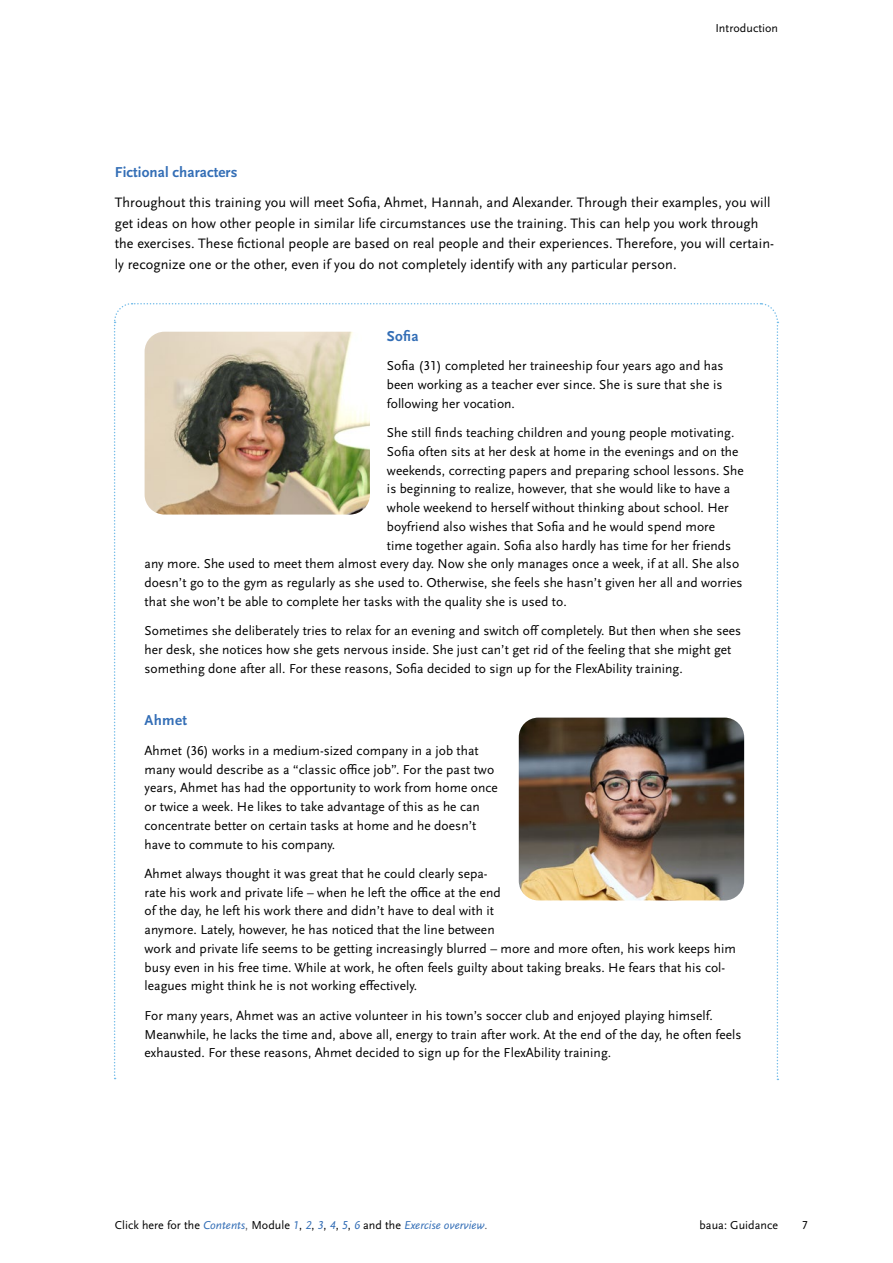
<style>
.page{position:relative;width:893px;height:1263px;background:#fff}
.page>*{position:absolute;margin:0;border:0;box-sizing:border-box;transform-origin:0 0}
.t1{font:700 15px "Scala Sans Pro";letter-spacing:.005em;color:#336eb6}
.t2{font:14.25px/20.7px "Scala Sans Pro";letter-spacing:.005em;color:#000}
.t3{font:13.5px/18.8px "Scala Sans Pro";letter-spacing:.005em;color:#000}
.t4{font:12px "Scala Sans Pro";letter-spacing:.005em;color:#000}
.s1{font-style:italic;color:#336eb6}
.s2{color:#5c5b60}
</style>
<div class="page">
<svg style="left:114px;top:303px;width:665px;height:777px"></svg>
<img style="left:145px;top:332px;width:225px;height:182px">
<img style="left:519px;top:718px;width:225px;height:182px">
<p class="t4" style="left:715px;top:22px;width:64px">Introduction</p>
<h4 class="t1" style="left:115px;top:164px;width:124px">Fictional characters</h4>
<p class="t2" style="left:115px;top:192px;width:661px">Throughout this training you will meet Sofia, Ahmet, Hannah, and Alexander. Through their examples, you will get ideas on how other people in similar life circumstances use the training. This can help you work through the exercises. These fictional people are based on real people and their experiences. Therefore, you will certain&shy;ly recognize one or the other, even if you do not completely identify with any particular person.</p>
<p class="t1" style="left:387px;top:327px;width:33px">Sofia</p>
<p class="t3" style="left:387px;top:356px;width:338px;text-align:justify">Sofia (31) completed her traineeship four years ago and has been working as a teacher ever since. She is sure that she is following her vocation.</p>
<p class="t3" style="left:387px;top:423px;width:349px">She still finds teaching children and young people motivating.</p>
<p class="t3" style="left:387px;top:442px;width:353px">Sofia often sits at her desk at home in the evenings and on the</p>
<p class="t3" style="left:387px;top:461px;width:358px">weekends, correcting papers and preparing school lessons. She</p>
<p class="t3" style="left:387px;top:480px;width:345px">is beginning to realize, however, that she would like to have a</p>
<p class="t3" style="left:387px;top:498px;width:343px">whole weekend to herself without thinking about school. Her</p>
<p class="t3" style="left:387px;top:517px;width:330px">boyfriend also wishes that Sofia and he would spend more</p>
<p class="t3" style="left:387px;top:536px;width:346px">time together again. Sofia also hardly has time for her friends</p>
<p class="t3" style="left:145px;top:555px;width:596px">any more. She used to meet them almost every day. Now she only manages once a week, if at all. She also</p>
<p class="t3" style="left:145px;top:573px;width:599px">doesn’t go to the gym as regularly as she used to. Otherwise, she feels she hasn’t given her all and worries</p>
<p class="t3" style="left:145px;top:592px;width:424px">that she won’t be able to complete her tasks with the quality she is used to.</p>
<p class="t3" style="left:145px;top:622px;width:598px">Sometimes she deliberately tries to relax for an evening and switch off completely. But then when she sees her desk, she notices how she gets nervous inside. She just can’t get rid of the feeling that she might get something done after all. For these reasons, Sofia decided to sign up for the FlexAbility training.</p>
<p class="t1" style="left:145px;top:712px;width:44px">Ahmet</p>
<p class="t3" style="left:145px;top:741px;width:355px">Ahmet (36) works in a medium-sized company in a job that many would describe as a “classic office job”. For the past two years, Ahmet has had the opportunity to work from home once or twice a week. He likes to take advantage of this as he can concentrate better on certain tasks at home and he doesn’t have to commute to his company.</p>
<p class="t3" style="left:145px;top:864px;width:593px">Ahmet always thought it was great that he could clearly sepa-<br>rate his work and private life – when he left the office at the end<br>of the day, he left his work there and didn’t have to deal with it<br>anymore. Lately, however, he has noticed that the line between<br>work and private life seems to be getting increasingly blurred – more and more often, his work keeps him busy even in his free time. While at work, he often feels guilty about taking breaks. He fears that his col&shy;leagues might think he is not working effectively.</p>
<p class="t3" style="left:145px;top:1006px;width:598px">For many years, Ahmet was an active volunteer in his town’s soccer club and enjoyed playing himself.<br>Meanwhile, he lacks the time and, above all, energy to train after work. At the end of the day, he often feels exhausted. For these reasons, Ahmet decided to sign up for the FlexAbility training.</p>
<p class="t4" style="left:115px;top:1218px;width:374px">Click here for the <span class="s1">Contents</span><span class="s2">,</span> Module <span class="s1">1</span>, <span class="s1">2</span>, <span class="s1">3</span>, <span class="s1">4</span>, <span class="s1">5</span>, <span class="s1">6</span> and the <span class="s1">Exercise overview</span><span class="s2">.</span></p>
<p class="t4" style="left:699px;top:1218px;width:80px">baua: Guidance</p>
<p class="t4" style="left:802px;top:1218px;width:7px">7</p>
</div>
